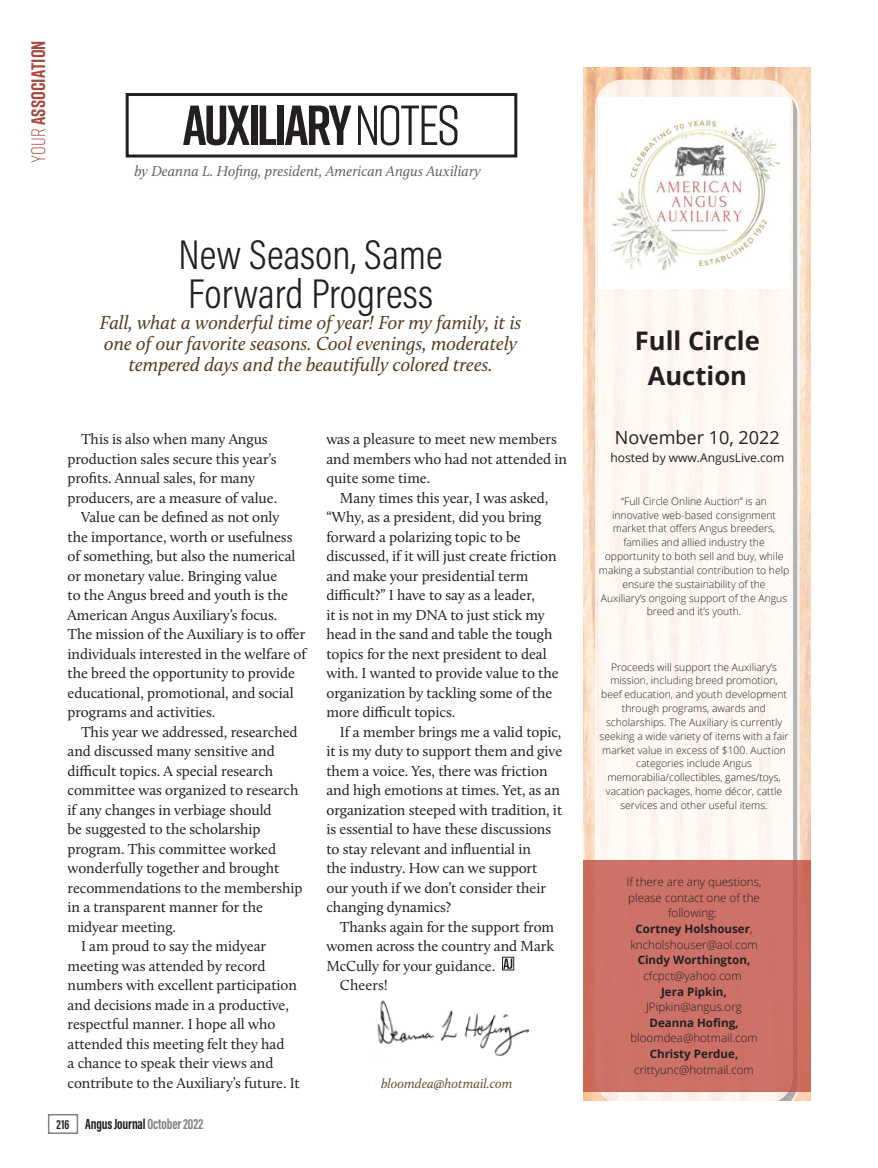
<style>
.page{position:relative;width:878px;height:1168px;background:#fff}
.page>*{position:absolute;margin:0;border:0;box-sizing:border-box;transform-origin:0 0}
.Column_Title{font:700 56.25px "Rift";letter-spacing:-.045em;color:#231f20}
.Column_Headline{font:300 42px "Acumin Pro Cond";color:#231f20}
.t1{font:700 25.65px/35.1px "Open Sans";color:#231f20;text-align:center}
.col-deck{font:italic 19.5px/21px "Calluna";color:#563a1d;text-align:center}
.t2{font:700 19.5px "Rift";letter-spacing:.005em;color:#a4493e}
.t3{font:18px "Open Sans";color:#231f20}
.Body_Text{font:15px/19.5px "Calluna";letter-spacing:-.005em;color:#231f20}
.Byline_2_copy{font:italic 15px "Calluna";color:#636366}
.t4{font:700 15px "Acumin Pro Extra Cond";letter-spacing:-.01em;color:#231f20}
.Editor_s_Note{font:italic 13.5px "Calluna";color:#674d33}
.t5{font:12px "Open Sans";color:#231f20}
.t6{font:300 11.55px/15.6px "Open Sans";color:#231f20;text-align:center}
.t7{font:300 10.35px/13.8px "Open Sans";color:#231f20;text-align:center}
.s1{font-weight:300}
.s2{font-weight:400}
.s3{font-size:13.5px}
.s4{color:#808285}
.s5{font-weight:700}
</style>
<div class="page">
<div style="left:502px;top:957px;width:12px;height:13px;border:1px solid #231f20"></div>
<svg style="left:503px;top:958px;width:9px;height:11px"></svg>
<img style="left:377px;top:1000px;width:153px;height:57px">
<div style="left:126px;top:93px;width:391px;height:65px;border:3px solid #231f20"></div>
<img style="left:583px;top:68px;width:227px;height:1032px">
<svg style="left:595px;top:80px;width:204px;height:1020px;fill:#fef8f2"></svg>
<img style="left:599px;top:98px;width:190px;height:190px">
<div style="left:583px;top:860px;width:227px;height:231px;background:#cd7268"></div>
<div style="left:48px;top:1114px;width:30px;height:20px;border:2px solid #808285"></div>
<h3 class="t2" style="left:24px;top:163px;width:124px;rotate:-90deg"><span class="s1">Your</span> ASSOCIATION</h3>
<p class="Column_Title" style="left:183px;top:85px;width:279px">AUXILIARY <span class="s2">NOTES</span></p>
<p class="Byline_2_copy" style="left:134px;top:162px;width:348px">by Deanna L. Hofing, president, American Angus Auxiliary</p>
<p class="Column_Headline" style="left:179px;top:227px;width:265px">New Season, Same</p>
<p class="Column_Headline" style="left:188px;top:266px;width:247px">Forward Progress</p>
<p class="col-deck" style="left:100px;top:311px;width:423px">Fall, what a wonderful time of year! For my family, it is one of our favorite seasons. Cool evenings, moderately tempered days and the beautifully colored trees.</p>
<p class="Body_Text" style="left:68px;top:429px;width:211px;text-indent:14px">This is also when many Angus production sales secure this year’s profits. Annual sales, for many producers, are a measure of value.</p>
<p class="Body_Text" style="left:68px;top:507px;width:240px;text-indent:14px">Value can be defined as not only<br>the importance, worth or usefulness of something, but also the numerical or monetary value. Bringing value<br>to the Angus breed and youth is the American Angus Auxiliary’s focus.<br>The mission of the Auxiliary is to offer individuals interested in the welfare of the breed the opportunity to provide educational, promotional, and social programs and activities.</p>
<p class="Body_Text" style="left:68px;top:722px;width:236px;text-indent:14px">This year we addressed, researched and discussed many sensitive and difficult topics. A special research committee was organized to research if any changes in verbiage should<br>be suggested to the scholarship program. This committee worked wonderfully together and brought recommendations to the membership in a transparent manner for the midyear meeting.</p>
<p class="Body_Text" style="left:68px;top:936px;width:234px;text-indent:14px">I am proud to say the midyear meeting was attended by record numbers with excellent participation and decisions made in a productive, respectful manner. I hope all who attended this meeting felt they had<br>a chance to speak their views and contribute to the Auxiliary’s future. It</p>
<p class="t4" style="left:57px;top:1115px;width:148px"><span class="s3">216</span> Angus Journal <span class="s4">October 2022</span></p>
<p class="Body_Text" style="left:326px;top:429px;width:242px">was a pleasure to meet new members and members who had not attended in quite some time.</p>
<p class="Body_Text" style="left:326px;top:488px;width:234px;text-indent:14px">Many times this year, I was asked, “Why, as a president, did you bring forward a polarizing topic to be discussed, if it will just create friction and make your presidential term difficult?” I have to say as a leader,<br>it is not in my DNA to just stick my head in the sand and table the tough topics for the next president to deal with. I wanted to provide value to the organization by tackling some of the more difficult topics.</p>
<p class="Body_Text" style="left:326px;top:722px;width:237px;text-indent:14px">If a member brings me a valid topic, it is my duty to support them and give them a voice. Yes, there was friction and high emotions at times. Yet, as an organization steeped with tradition, it is essential to have these discussions to stay relevant and influential in<br>the industry. How can we support our youth if we don’t consider their changing dynamics?</p>
<p class="Body_Text" style="left:326px;top:917px;width:229px;text-align:justify;text-indent:14px">Thanks again for the support from women across the country and Mark McCully for your guidance.</p>
<p class="Body_Text" style="left:340px;top:975px;width:49px">Cheers!</p>
<p class="Editor_s_Note" style="left:381px;top:1075px;width:133px">bloomdea@hotmail.com</p>
<p class="t1" style="left:635px;top:322px;width:126px">Full Circle<br>Auction</p>
<p class="t3" style="left:615px;top:425px;width:166px">November 10, 2022</p>
<p class="t5" style="left:610px;top:449px;width:176px">hosted by www.AngusLive.com</p>
<p class="t7" style="left:599px;top:494px;width:192px">“Full Circle Online Auction” is an innovative web-based consignment market that offers Angus breeders, families and allied industry the opportunity to both sell and buy, while making a substantial contribution to help ensure the sustainability of the Auxiliary’s ongoing support of the Angus breed and it’s youth.</p>
<p class="t7" style="left:599px;top:660px;width:190px">Proceeds will support the Auxiliary’s mission, including breed promotion, beef education, and youth development through programs, awards and scholarships. The Auxiliary is currently seeking a wide variety of items with a fair market value in excess of $100. Auction categories include Angus memorabilia/collectibles, games/toys, vacation packages, home décor, cattle services and other useful items.</p>
<p class="t6" style="left:626px;top:874px;width:137px">If there are any questions, please contact one of the following:<br><span class="s5">Cortney Holshouser</span>, kncholshouser@aol.com<br><span class="s5">Cindy Worthington, </span>cfcpct@yahoo.com<br><span class="s5">Jera Pipkin,<br></span>JPipkin@angus.org<br><span class="s5">Deanna Hofing, </span>bloomdea@hotmail.com<br><span class="s5">Christy Perdue, </span>crittyunc@hotmail.com</p>
</div>
